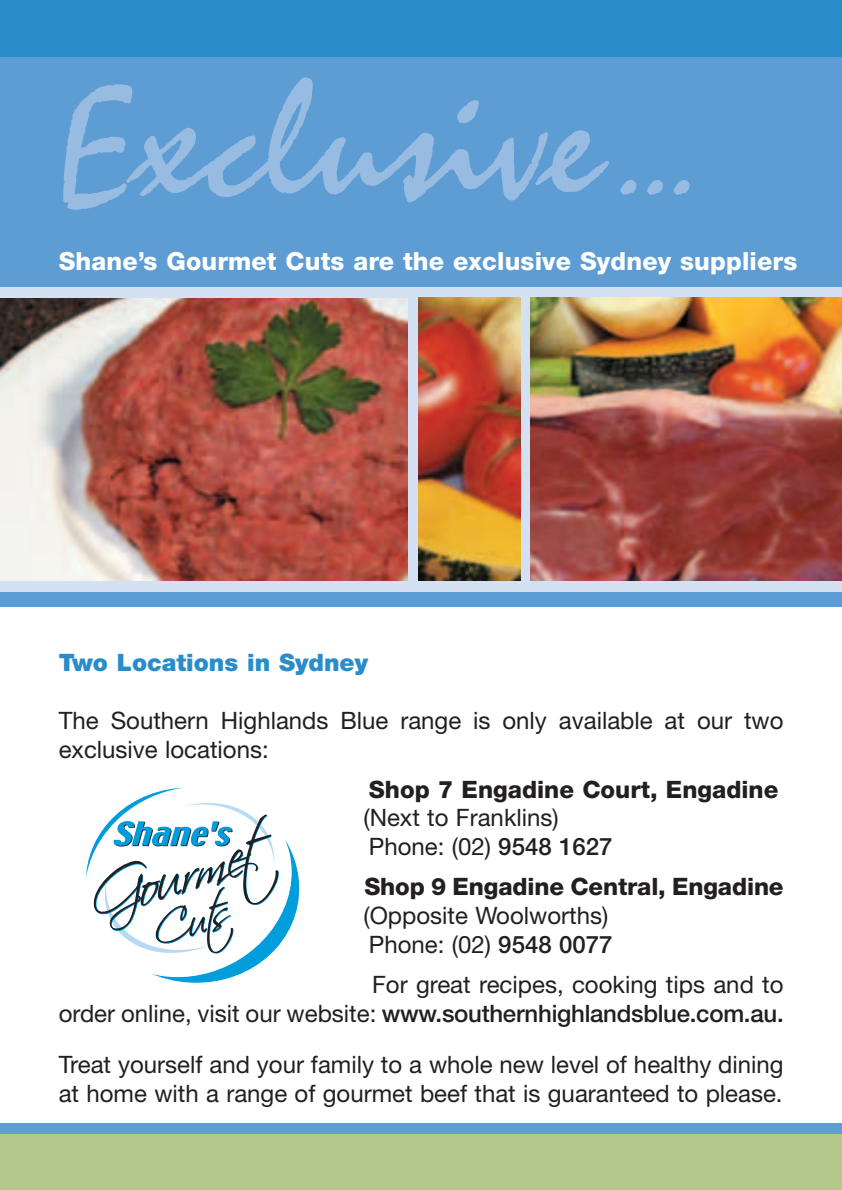
<style>
.page{position:relative;width:842px;height:1190px;background:#fff}
.page>*{position:absolute;margin:0;border:0;box-sizing:border-box;transform-origin:0 0}
.t1{font:168px "Staccato 222 BT";color:#98bbe2}
.t2{font:800 25px "Helvetica Neue";letter-spacing:.005em;color:#fff}
.t3{font:24px/28.8px "Helvetica Neue";color:#231f20}
.t4{font:800 24px "Helvetica Neue";letter-spacing:-.005em;color:#231f20}
.t5{font:900 24px "Helvetica Neue";color:#2a8ccb}
.s1{font-size:140px}
.s2{font-weight:500}
</style>
<div class="page">
<div style="left:0;top:57px;width:842px;height:550px;background:#5e9dd4"></div>
<div style="left:0;top:292px;width:841px;height:292px;background:#d3e1f2"></div>
<img style="left:0;top:298px;width:408px;height:283px">
<div style="left:0;top:0;width:842px;height:57px;background:#2a8ccb"></div>
<div style="left:0;top:287px;width:842px;height:11px;background:#d3e1f2"></div>
<img style="left:418px;top:298px;width:102px;height:283px">
<img style="left:530px;top:298px;width:312px;height:283px">
<div style="left:0;top:1134px;width:842px;height:56px;background:#b3c98b"></div>
<svg style="left:85px;top:787px;width:215px;height:196px"></svg>
<div style="left:0;top:581px;width:842px;height:11px;background:#d3e1f2"></div>
<div style="left:0;top:1123px;width:842px;height:11px;background:#5e9dd4"></div>
<h1 class="t1" style="left:51px;top:85px;width:655px">Exclusive<span class="s1">...</span></h1>
<p class="t2" style="left:59px;top:252px;width:740px">Shane’s Gourmet Cuts are the exclusive Sydney suppliers</p>
<p class="t5" style="left:59px;top:654px;width:311px">Two Locations in Sydney</p>
<p class="t3" style="left:59px;top:708px;width:726px">The Southern Highlands Blue range is only available at our two exclusive locations:</p>
<p class="t4" style="left:369px;top:781px;width:411px">Shop 7 Engadine Court, Engadine</p>
<p class="t3" style="left:363px;top:806px;width:250px">(Next to Franklins)<br>Phone: (02) <span class="s2">9548 1627</span></p>
<p class="t4" style="left:364px;top:878px;width:421px">Shop 9 Engadine Central, Engadine</p>
<p class="t3" style="left:363px;top:904px;width:250px">(Opposite Woolworths)<br>Phone: (02) <span class="s2">9548 0077</span></p>
<p class="t3" style="left:59px;top:973px;width:726px;text-align:right">For great recipes, cooking tips and to<br>order online, visit our website: <span class="s2">www.southernhighlandsblue.com.au.</span></p>
<p class="t3" style="left:59px;top:1053px;width:726px">Treat yourself and your family to a whole new level of healthy dining at home with a range of gourmet beef that is guaranteed to please.</p>
</div>
